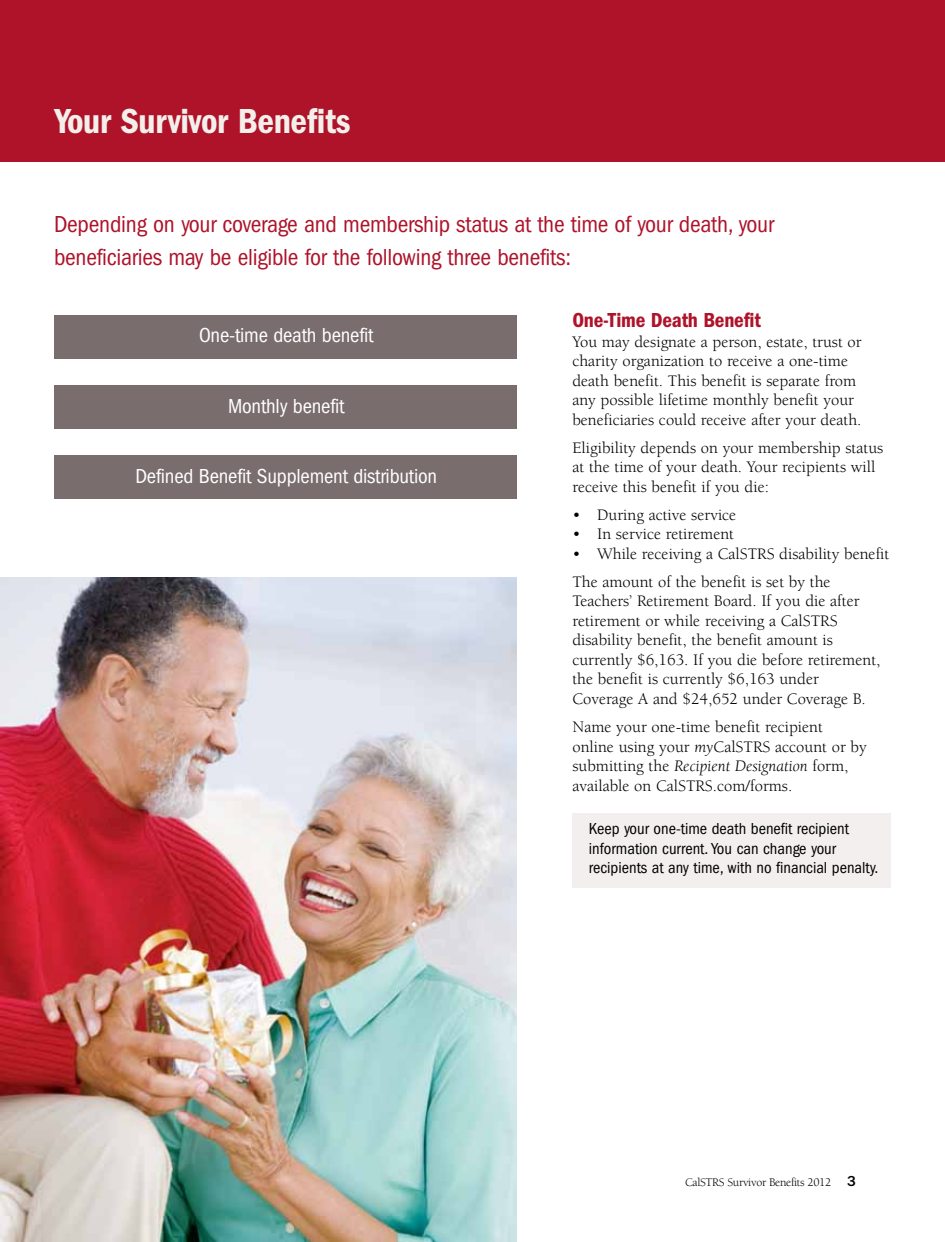
<style>
.page{position:relative;width:945px;height:1242px;background:#fff}
.page>*{position:absolute;margin:0;border:0;box-sizing:border-box;transform-origin:0 0}
.t1{font:36px "ITC Franklin Gothic Std Dm Cd";letter-spacing:-.01em;color:#f3efeb}
.t2{font:condensed 24px/33px "ITC Franklin Gothic Std";letter-spacing:-.01em;color:#ae132a}
.t3{font:condensed 21px "ITC Franklin Gothic Std";letter-spacing:-.01em;color:#fff}
.t4{font:21px "ITC Franklin Gothic Std Dm Cd";letter-spacing:-.01em;color:#ae132a}
.t5{font:16.5px/19.5px "Berkeley Std";color:#000}
.t6{font:condensed 16.5px/19.5px "ITC Franklin Gothic Std";color:#000}
.t7{font:12px "Berkeley Std";letter-spacing:-.025em;color:#000}
.s1{font-style:italic}
.s2{font-family:"ITC Franklin Gothic Std";font-weight:500;font-size:15px}
</style>
<div class="page">
<div style="left:572px;top:813px;width:319px;height:74px;background:#f3efee"></div>
<div style="left:1px;top:0;width:944px;height:162px;background:#ae132a"></div>
<div style="left:54px;top:315px;width:462px;height:43px;background:#7a6d6e"></div>
<div style="left:54px;top:385px;width:462px;height:43px;background:#7a6d6e"></div>
<div style="left:54px;top:456px;width:462px;height:43px;background:#7a6d6e"></div>
<img style="left:0;top:0;width:1px;height:540px">
<img style="left:0;top:578px;width:516px;height:664px">
<h1 class="t1" style="left:55px;top:100px;width:297px">Your Survivor Benefits</h1>
<h2 class="t2" style="left:54px;top:208px;width:722px">Depending on your coverage and membership status at the time of your death, your beneficiaries may be eligible for the following three benefits:</h2>
<p class="t3" style="left:199px;top:324px;width:176px">One-time death benefit</p>
<p class="t3" style="left:228px;top:394px;width:118px">Monthly benefit</p>
<p class="t3" style="left:135px;top:464px;width:303px">Defined Benefit Supplement distribution</p>
<p class="t4" style="left:572px;top:308px;width:190px">One-Time Death Benefit</p>
<p class="t5" style="left:572px;top:332px;width:291px">You may designate a person, estate, trust or charity organization to receive a one-time death benefit. This benefit is separate from any possible lifetime monthly benefit your beneficiaries could receive after your death.</p>
<p class="t5" style="left:572px;top:438px;width:312px">Eligibility depends on your membership status at the time of your death. Your recipients will receive this benefit if you die:</p>
<p class="t5" style="left:572px;top:505px;width:165px">• During active service</p>
<p class="t5" style="left:572px;top:525px;width:163px">• In service retirement</p>
<p class="t5" style="left:572px;top:540px;width:319px;line-height:28.2px">• While receiving a CalSTRS disability benefit<br>The amount of the benefit is set by the</p>
<p class="t5" style="left:572px;top:592px;width:310px">Teachers’ Retirement Board. If you die after retirement or while receiving a CalSTRS disability benefit, the benefit amount is currently $6,163. If you die before retirement, the benefit is currently $6,163 under Coverage A and $24,652 under Coverage B.</p>
<p class="t5" style="left:572px;top:717px;width:296px">Name your one-time benefit recipient online using your <span class="s1">my</span>CalSTRS account or by submitting the <span class="s1">Recipient Designation</span> form, available on CalSTRS.com/forms.</p>
<p class="t6" style="left:589px;top:819px;width:291px">Keep your one-time death benefit recipient information current. You can change your recipients at any time, with no financial penalty.</p>
<p class="t7" style="left:685px;top:1176px;width:172px">CalSTRS Survivor Benefits 2012 <span class="s2">3</span></p>
</div>
